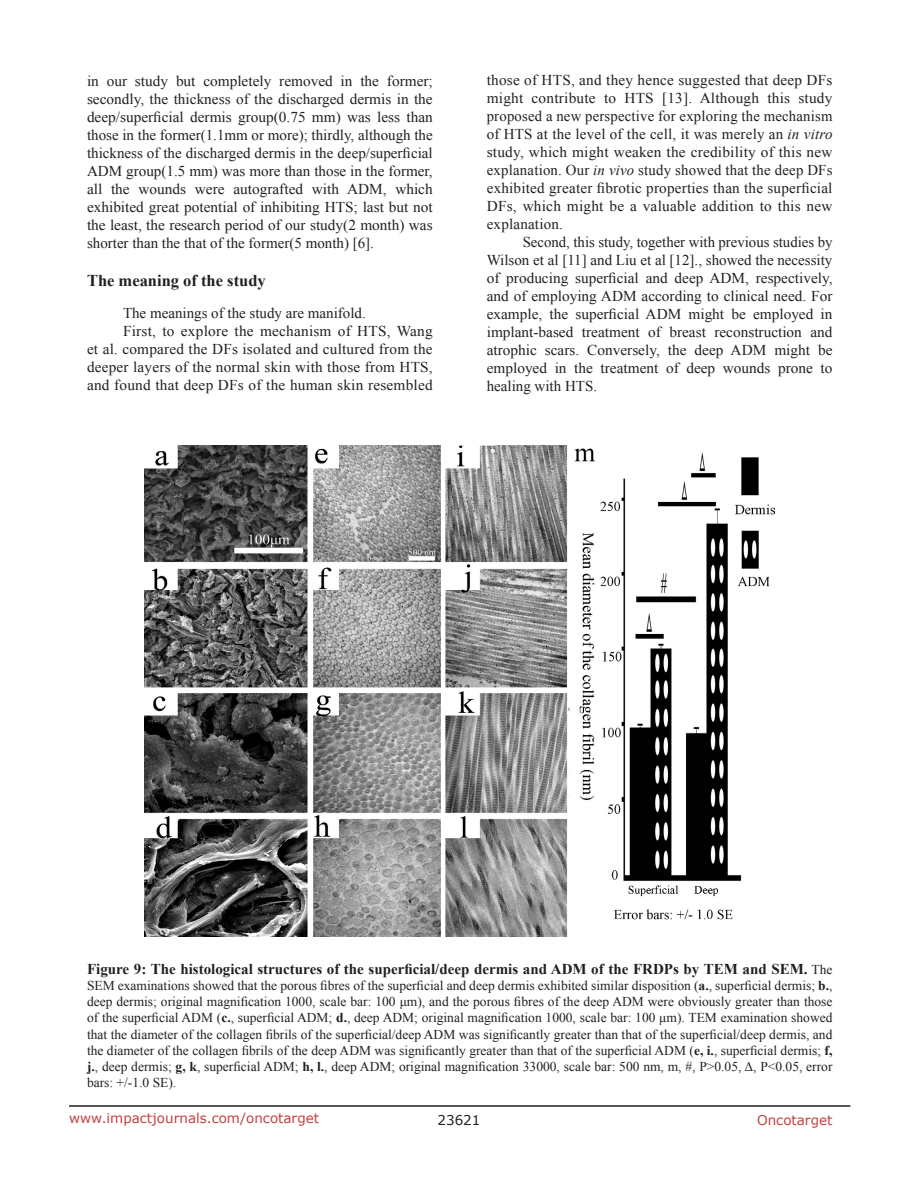
<style>
.page{position:relative;width:918px;height:1188px;background:#fff}
.page>*{position:absolute;margin:0;border:0;box-sizing:border-box;transform-origin:0 0}
.SubHeading{font:700 16.5px "Times New Roman";color:#231f20}
.BodyText{font:15px/18px "Times New Roman";color:#231f20;text-align:justify}
.figuretext{font:700 15px "Times New Roman";color:#231f20}
.figuretext-2{font:13.5px/16.2px "Times New Roman";color:#231f20;text-align:justify}
.t1{font:13.5px "Verdana";color:#c24141}
.t2{font:13.5px "Verdana";color:#231f20}
.s1{font-style:italic}
.s2{font-weight:400;font-size:13.5px}
.s3{font-weight:700}
</style>
<div class="page">
<hr style="left:69px;top:1105px;width:781px;height:2px;background:#231f20">
<img style="left:145px;top:446px;width:630px;height:490px">
<p class="BodyText" style="left:87px;top:72px;width:347px">in our study but completely removed in the former; secondly, the thickness of the discharged dermis in the deep/superficial dermis group(0.75 mm) was less than those in the former(1.1mm or more); thirdly, although the thickness of the discharged dermis in the deep/superficial ADM group(1.5 mm) was more than those in the former, all the wounds were autografted with ADM, which exhibited great potential of inhibiting HTS; last but not the least, the research period of our study(2 month) was shorter than the that of the former(5 month) [6].</p>
<p class="SubHeading" style="left:87px;top:269px;width:180px">The meaning of the study</p>
<p class="BodyText" style="left:123px;top:303px;width:244px">The meanings of the study are manifold.</p>
<p class="BodyText" style="left:87px;top:321px;width:347px;text-indent:36px">First, to explore the mechanism of HTS, Wang et al. compared the DFs isolated and cultured from the deeper layers of the normal skin with those from HTS, and found that deep DFs of the human skin resembled</p>
<p class="BodyText" style="left:487px;top:71px;width:347px">those of HTS, and they hence suggested that deep DFs might contribute to HTS [13]. Although this study proposed a new perspective for exploring the mechanism of HTS at the level of the cell, it was merely an <span class="s1">in vitro </span>study, which might weaken the credibility of this new explanation. Our <span class="s1">in vivo</span> study showed that the deep DFs exhibited greater fibrotic properties than the superficial DFs, which might be a valuable addition to this new explanation.</p>
<p class="BodyText" style="left:487px;top:233px;width:347px;text-indent:36px">Second, this study, together with previous studies by Wilson et al [11] and Liu et al [12]., showed the necessity of producing superficial and deep ADM, respectively, and of employing ADM according to clinical need. For example, the superficial ADM might be employed in implant-based treatment of breast reconstruction and atrophic scars. Conversely, the deep ADM might be employed in the treatment of deep wounds prone to healing with HTS.</p>
<p class="figuretext" style="left:87px;top:958px;width:747px">Figure 9: The histological structures of the superficial/deep dermis and ADM of the FRDPs by TEM and SEM. <span class="s2">The</span></p>
<p class="figuretext-2" style="left:87px;top:977px;width:747px">SEM examinations showed that the porous fibres of the superficial and deep dermis exhibited similar disposition (<span class="s3">a.</span>, superficial dermis; <span class="s3">b.</span>, deep dermis; original magnification 1000, scale bar: 100 μm), and the porous fibres of the deep ADM were obviously greater than those of the superficial ADM (<span class="s3">c.</span>, superficial ADM; <span class="s3">d.</span>, deep ADM; original magnification 1000, scale bar: 100 μm). TEM examination showed that the diameter of the collagen fibrils of the superficial/deep ADM was significantly greater than that of the superficial/deep dermis, and the diameter of the collagen fibrils of the deep ADM was significantly greater than that of the superficial ADM (<span class="s3">e, i.</span>, superficial dermis; <span class="s3">f, j.</span>, deep dermis; <span class="s3">g, k</span>, superficial ADM; <span class="s3">h, l.</span>, deep ADM; original magnification 33000, scale bar: 500 nm, m, #, P&gt;0.05, Δ, P&lt;0.05, error bars: +/-1.0 SE).</p>
<p class="t1" style="left:69px;top:1109px;width:252px">www.impactjournals.com/oncotarget</p>
<p class="t2" style="left:438px;top:1111px;width:44px">23621</p>
<p class="t1" style="left:757px;top:1111px;width:77px">Oncotarget</p>
</div>
